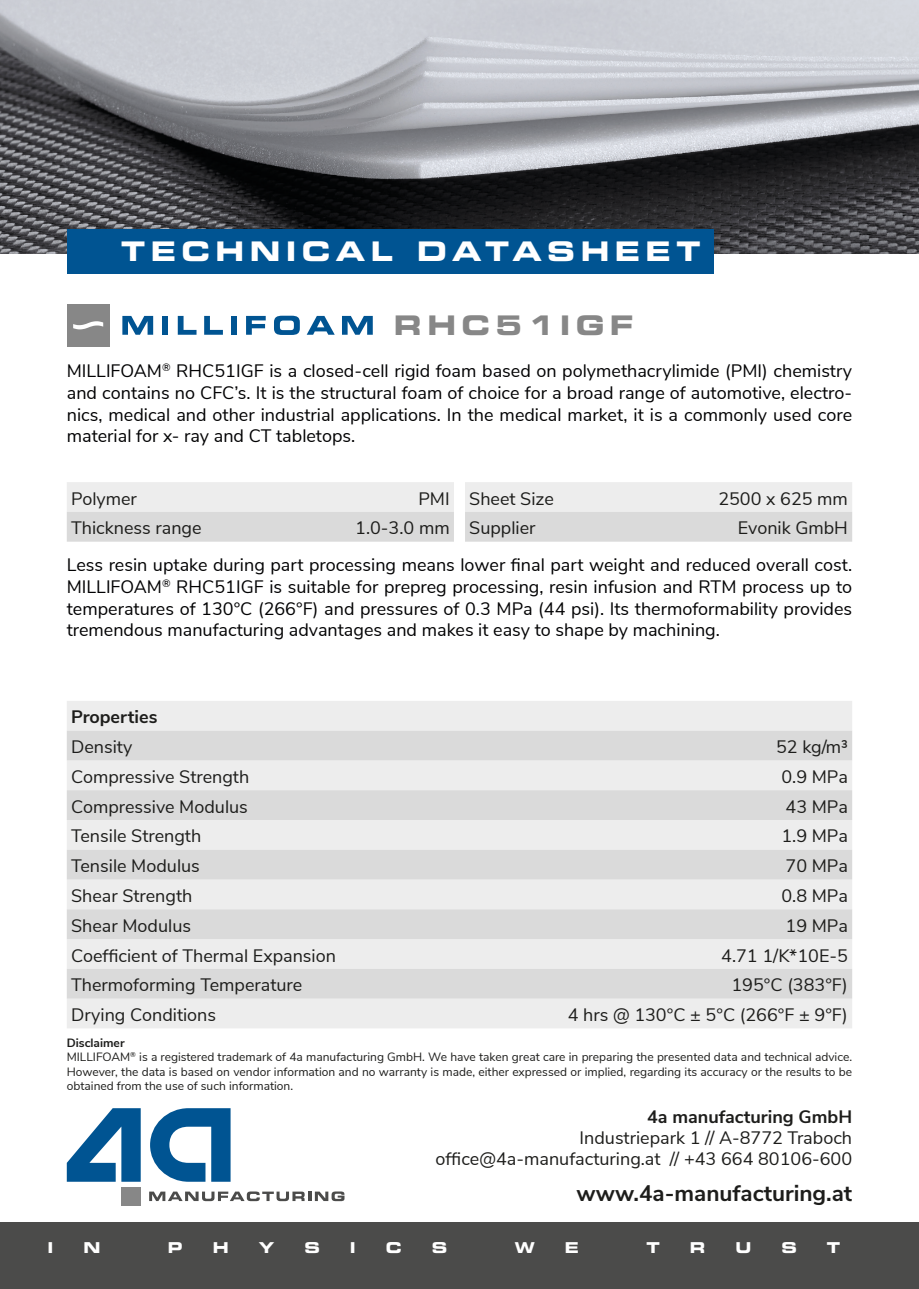
<style>
.page{position:relative;width:919px;height:1289px;background:#fff}
.page>*{position:absolute;margin:0;border:0;box-sizing:border-box;transform-origin:0 0}
.t1{font:27px "Eurostile Bold Extended Two";letter-spacing:.2em;color:#fff}
.t2{font:27px "Eurostile Bold Extended Two";letter-spacing:.2em;color:#878787}
.t3{font:700 22.5px "Nunito Sans";color:#1d1d1b}
.t4{font:18px/21.6px "Nunito Sans";color:#020203;text-align:justify}
.t5{font:18px/21px "Nunito Sans";color:#1d1d1b;text-align:right}
.t6{font:700 18px "Nunito Sans";color:#1d1d1b}
.t7{font:15px "Eurostile Bold Extended Two";color:#fff}
.t8{font:12px/14.4px "Nunito Sans";color:#1d1d1b}
.s1{font-weight:700}
</style>
<div class="page">
<div style="left:0;top:1222px;width:918px;height:66px;background:#4b4b4a"></div>
<img style="left:0;top:0;width:918px;height:253px">
<div style="left:67px;top:701px;width:785px;height:327px;background:#ededed"></div>
<svg style="left:67px;top:730px;width:785px;height:268px;background:#e2e2e2"></svg>
<svg style="left:150px;top:1108px;width:80px;height:73px"></svg>
<svg style="left:67px;top:1108px;width:74px;height:73px"></svg>
<div style="left:121px;top:1187px;width:20px;height:18px;background:#878787"></div>
<svg style="left:149px;top:1191px;width:195px;height:10px"></svg>
<svg style="left:122px;top:316px;width:31px;height:19px"></svg>
<div style="left:162px;top:316px;width:6px;height:19px;background:#005492"></div>
<svg style="left:178px;top:316px;width:18px;height:19px"></svg>
<svg style="left:204px;top:316px;width:19px;height:19px"></svg>
<div style="left:231px;top:316px;width:6px;height:19px;background:#005492"></div>
<svg style="left:246px;top:316px;width:20px;height:19px"></svg>
<svg style="left:274px;top:316px;width:26px;height:19px"></svg>
<svg style="left:306px;top:316px;width:29px;height:19px"></svg>
<svg style="left:342px;top:316px;width:31px;height:19px"></svg>
<div style="left:67px;top:304px;width:42px;height:43px;background:#878787"></div>
<svg style="left:73px;top:321px;width:30px;height:8px"></svg>
<svg style="left:67px;top:482px;width:387px;height:59px;background:#e3e3e3"></svg>
<svg style="left:465px;top:482px;width:387px;height:59px;background:#e3e3e3"></svg>
<div style="left:67px;top:229px;width:646px;height:44px;background:#005492"></div>
<h1 class="t1" style="left:121px;top:232px;width:580px">TECHNICAL DATASHEET</h1>
<h1 class="t2" style="left:394px;top:306px;width:241px">RHC51IGF</h1>
<p class="t4" style="left:67px;top:359px;width:786px">MILLIFOAM<sup>®</sup> RHC51IGF is a closed-cell rigid foam based on polymethacrylimide (PMI) chemistry and contains no CFC’s. It is the structural foam of choice for a broad range of automotive, electro&shy;nics, medical and other industrial applications. In the medical market, it is a commonly used core material for x- ray and CT tabletops.</p>
<p class="t5" style="left:71px;top:486px;width:67px">Polymer</p>
<p class="t5" style="left:418px;top:486px;width:33px">PMI</p>
<p class="t5" style="left:71px;top:516px;width:132px">Thickness range</p>
<p class="t5" style="left:355px;top:516px;width:96px">1.0-3.0 mm</p>
<p class="t5" style="left:469px;top:486px;width:86px">Sheet Size</p>
<p class="t5" style="left:718px;top:486px;width:131px">2500 x 625 mm</p>
<p class="t5" style="left:469px;top:516px;width:68px">Supplier</p>
<p class="t5" style="left:737px;top:516px;width:112px">Evonik GmbH</p>
<p class="t4" style="left:67px;top:553px;width:786px">Less resin uptake during part processing means lower final part weight and reduced overall cost.<br>MILLIFOAM<sup>®</sup> RHC51IGF is suitable for prepreg processing, resin infusion and RTM process up to temperatures of 130°C (266°F) and pressures of 0.3 MPa (44 psi). Its thermoformability provides tremendous manufacturing advantages and makes it easy to shape by machining.</p>
<p class="t6" style="left:71px;top:704px;width:88px">Properties</p>
<p class="t5" style="left:71px;top:735px;width:63px">Density</p>
<p class="t5" style="left:776px;top:735px;width:73px">52 kg/m³</p>
<p class="t5" style="left:71px;top:765px;width:180px">Compressive Strength</p>
<p class="t5" style="left:781px;top:765px;width:68px">0.9 MPa</p>
<p class="t5" style="left:71px;top:794px;width:178px">Compressive Modulus</p>
<p class="t5" style="left:785px;top:794px;width:64px">43 MPa</p>
<p class="t5" style="left:71px;top:824px;width:132px">Tensile Strength</p>
<p class="t5" style="left:781px;top:824px;width:68px">1.9 MPa</p>
<p class="t5" style="left:71px;top:854px;width:130px">Tensile Modulus</p>
<p class="t5" style="left:785px;top:854px;width:64px">70 MPa</p>
<p class="t5" style="left:71px;top:884px;width:123px">Shear Strength</p>
<p class="t5" style="left:781px;top:884px;width:68px">0.8 MPa</p>
<p class="t5" style="left:71px;top:914px;width:121px">Shear Modulus</p>
<p class="t5" style="left:785px;top:914px;width:64px">19 MPa</p>
<p class="t5" style="left:71px;top:943px;width:266px">Coefficient of Thermal Expansion</p>
<p class="t5" style="left:721px;top:943px;width:128px">4.71 1/K*10E-5</p>
<p class="t5" style="left:71px;top:973px;width:233px">Thermoforming Temperature</p>
<p class="t5" style="left:731px;top:973px;width:118px">195°C (383°F)</p>
<p class="t5" style="left:71px;top:1003px;width:147px">Drying Conditions</p>
<p class="t5" style="left:567px;top:1003px;width:281px">4 hrs @ 130°C ± 5°C (266°F ± 9°F)</p>
<p class="t8" style="left:67px;top:1034px;width:786px"><span class="s1">Disclaimer<br></span>MILLIFOAM<sup>®</sup> is a registered trademark of 4a manufacturing GmbH. We have taken great care in preparing the presented data and technical advice.<br>However, the data is based on vendor information and no warranty is made, either expressed or implied, regarding its accuracy or the results to be obtained from the use of such information.</p>
<p class="t6" style="left:647px;top:1103px;width:207px">4a manufacturing GmbH</p>
<p class="t5" style="left:435px;top:1126px;width:418px">Industriepark 1 // A-8772 Traboch office@4a-manufacturing.at // +43 664 80106-600</p>
<p class="t3" style="left:576px;top:1176px;width:277px">www.4a-manufacturing.at</p>
<p class="t7" style="left:48px;top:1236px;width:7px">I</p>
<p class="t7" style="left:83px;top:1236px;width:19px">N</p>
<p class="t7" style="left:168px;top:1236px;width:16px">P</p>
<p class="t7" style="left:213px;top:1236px;width:17px">H</p>
<p class="t7" style="left:259px;top:1236px;width:17px">Y</p>
<p class="t7" style="left:304px;top:1236px;width:17px">S</p>
<p class="t7" style="left:350px;top:1236px;width:7px">I</p>
<p class="t7" style="left:386px;top:1236px;width:17px">C</p>
<p class="t7" style="left:432px;top:1236px;width:17px">S</p>
<p class="t7" style="left:515px;top:1236px;width:22px">W</p>
<p class="t7" style="left:565px;top:1236px;width:16px">E</p>
<p class="t7" style="left:646px;top:1236px;width:15px">T</p>
<p class="t7" style="left:689px;top:1236px;width:17px">R</p>
<p class="t7" style="left:735px;top:1236px;width:17px">U</p>
<p class="t7" style="left:781px;top:1236px;width:17px">S</p>
<p class="t7" style="left:826px;top:1236px;width:15px">T</p>
</div>
